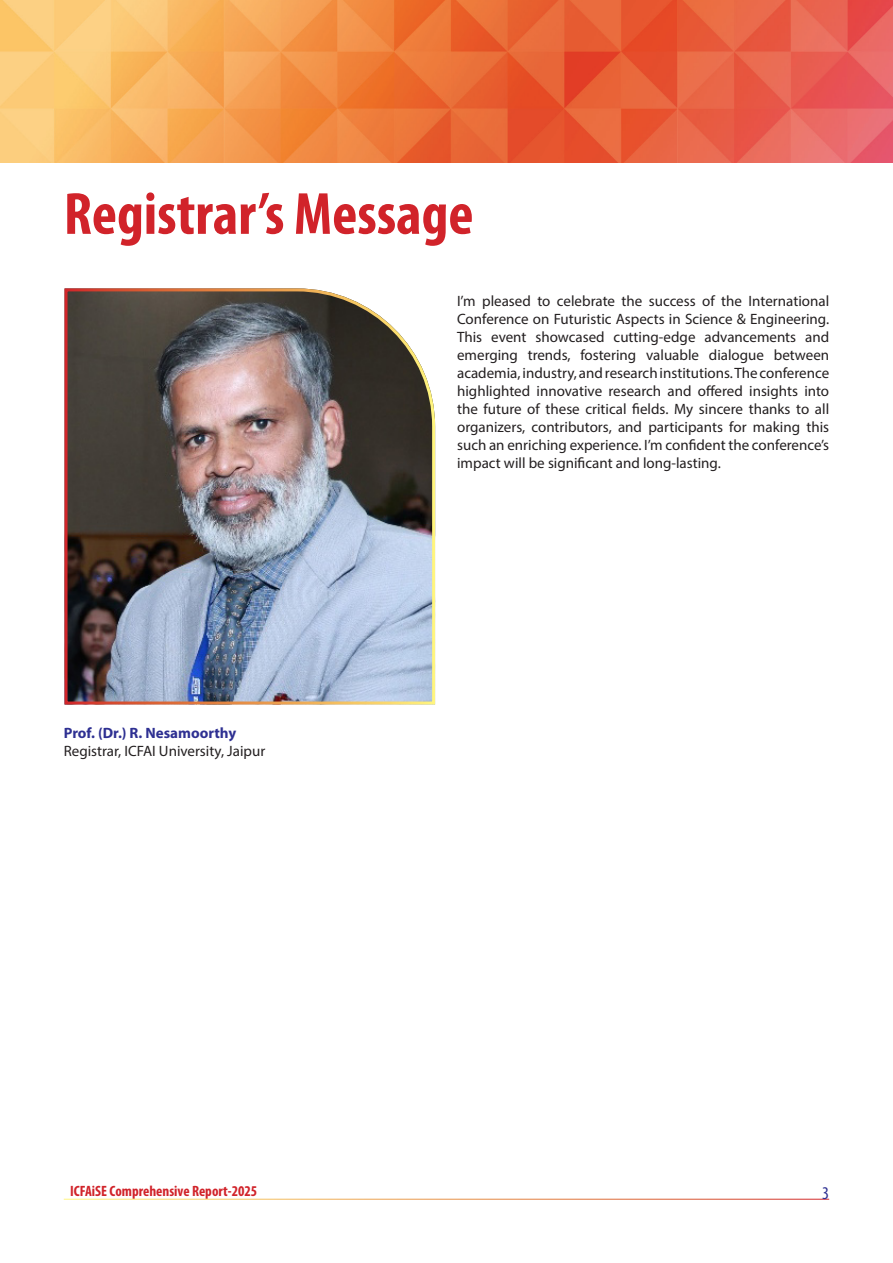
<style>
.page{position:relative;width:893px;height:1263px;background:#fff}
.page>*{position:absolute;margin:0;border:0;box-sizing:border-box;transform-origin:0 0}
.t1{font:700 condensed 60px "Myriad Pro";color:#d1232a}
.t2{font:condensed 18px "Myriad Pro";color:#2e3092}
.Body_Text{font:15px/18px "Myriad Pro";color:#231f20;text-align:justify}
.t3{font:700 condensed 15px "Myriad Pro";color:#d1232a}
.SH1{font:700 15px "Myriad Pro";color:#2e3092}
</style>
<div class="page">
<img style="left:64px;top:288px;width:372px;height:417px">
<img style="left:1px;top:0;width:892px;height:162px">
<h1 class="t1" style="left:64px;top:176px;width:411px">Registrar’s Message</h1>
<p class="SH1" style="left:64px;top:723px;width:174px">Prof. (Dr.) R. Nesamoorthy</p>
<p class="Body_Text" style="left:64px;top:742px;width:203px">Registrar, ICFAI University, Jaipur</p>
<p class="Body_Text" style="left:457px;top:292px;width:374px">I’m pleased to celebrate the success of the International Conference on Futuristic Aspects in Science &amp; Engineering.<br>This event showcased cutting-edge advancements and emerging trends, fostering valuable dialogue between academia, industry, and research institutions. The conference highlighted innovative research and offered insights into the future of these critical fields. My sincere thanks to all organizers, contributors, and participants for making this such an enriching experience. I’m confident the conference’s impact will be significant and long-lasting.</p>
<p class="t3" style="left:70px;top:1181px;width:189px">ICFAiSE Comprehensive Report-2025</p>
<p class="t2" style="left:822px;top:1182px;width:8px">3</p>
</div>
